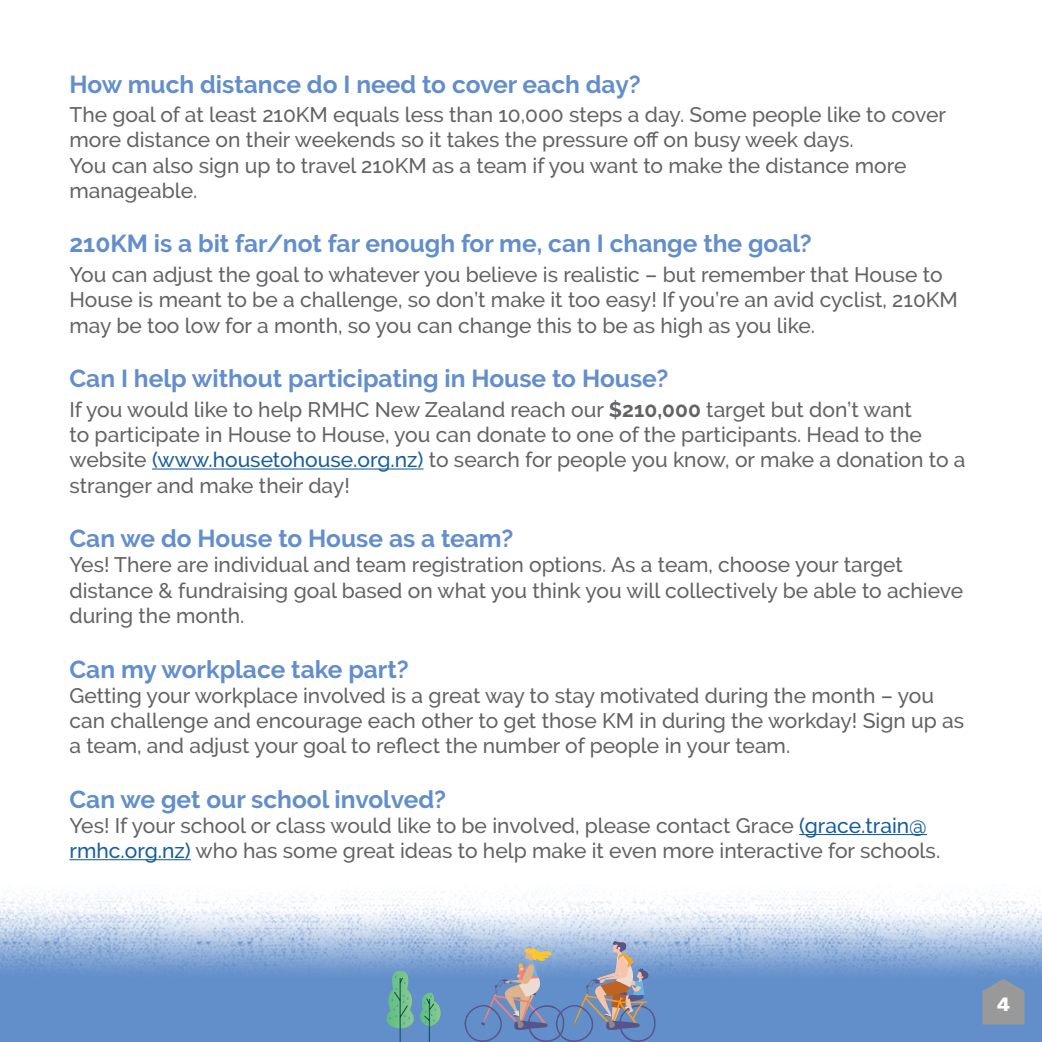
<style>
.page{position:relative;width:1042px;height:1042px;background:#fff}
.page>*{position:absolute;margin:0;border:0;box-sizing:border-box;transform-origin:0 0}
.t1{font:700 24.5px "Raleway";color:#628ecc}
.t2{font:500 21px/25.2px "Raleway";color:#636366}
.Body_Copy{font:700 21px "Paralucent";color:#fff}
.s1{font-weight:700}
.s2{color:#175d9e}
</style>
<div class="page">
<img style="left:0;top:835px;width:1042px;height:207px">
<svg style="left:982px;top:979px;width:42px;height:45px;background:#91979f"></svg>
<hr style="left:152px;top:468px;width:271px;height:1px;background:#175d9e">
<hr style="left:799px;top:834px;width:128px;height:1px;background:#175d9e">
<hr style="left:69px;top:859px;width:122px;height:1px;background:#175d9e">
<svg style="left:461px;top:941px;width:195px;height:101px;background:#8197bc"></svg>
<svg style="left:384px;top:970px;width:56px;height:72px;background:#649fac"></svg>
<p class="t1" style="left:69px;top:70px;width:573px">How much distance do I need to cover each day?</p>
<p class="t2" style="left:69px;top:102px;width:878px">The goal of at least 210KM equals less than 10,000 steps a day. Some people like to cover more distance on their weekends so it takes the pressure off on busy week days.</p>
<p class="t2" style="left:69px;top:153px;width:838px">You can also sign up to travel 210KM as a team if you want to make the distance more manageable.</p>
<p class="t1" style="left:69px;top:230px;width:744px">210KM is a bit far/not far enough for me, can I change the goal?</p>
<p class="t2" style="left:69px;top:262px;width:890px">You can adjust the goal to whatever you believe is realistic – but remember that House to<br>House is meant to be a challenge, so don’t make it too easy! If you’re an avid cyclist, 210KM may be too low for a month, so you can change this to be as high as you like.</p>
<p class="t1" style="left:69px;top:365px;width:600px">Can I help without participating in House to House?</p>
<p class="t2" style="left:69px;top:397px;width:897px">If you would like to help RMHC New Zealand reach our <span class="s1">$210,000</span> target but don’t want<br>to participate in House to House, you can donate to one of the participants. Head to the website <span class="s2">(www.housetohouse.org.nz)</span> to search for people you know, or make a donation to a stranger and make their day!</p>
<p class="t1" style="left:69px;top:525px;width:445px">Can we do House to House as a team?</p>
<p class="t2" style="left:69px;top:552px;width:895px">Yes! There are individual and team registration options. As a team, choose your target distance &amp; fundraising goal based on what you think you will collectively be able to achieve during the month.</p>
<p class="t1" style="left:69px;top:655px;width:341px">Can my workplace take part?</p>
<p class="t2" style="left:69px;top:683px;width:896px">Getting your workplace involved is a great way to stay motivated during the month – you can challenge and encourage each other to get those KM in during the workday! Sign up as a team, and adjust your goal to reflect the number of people in your team.</p>
<p class="t1" style="left:69px;top:785px;width:378px">Can we get our school involved?</p>
<p class="t2" style="left:69px;top:813px;width:872px">Yes! If your school or class would like to be involved, please contact Grace <span class="s2">(grace.train@ rmhc.org.nz)</span> who has some great ideas to help make it even more interactive for schools.</p>
<p class="Body_Copy" style="left:997px;top:991px;width:14px">4</p>
</div>
